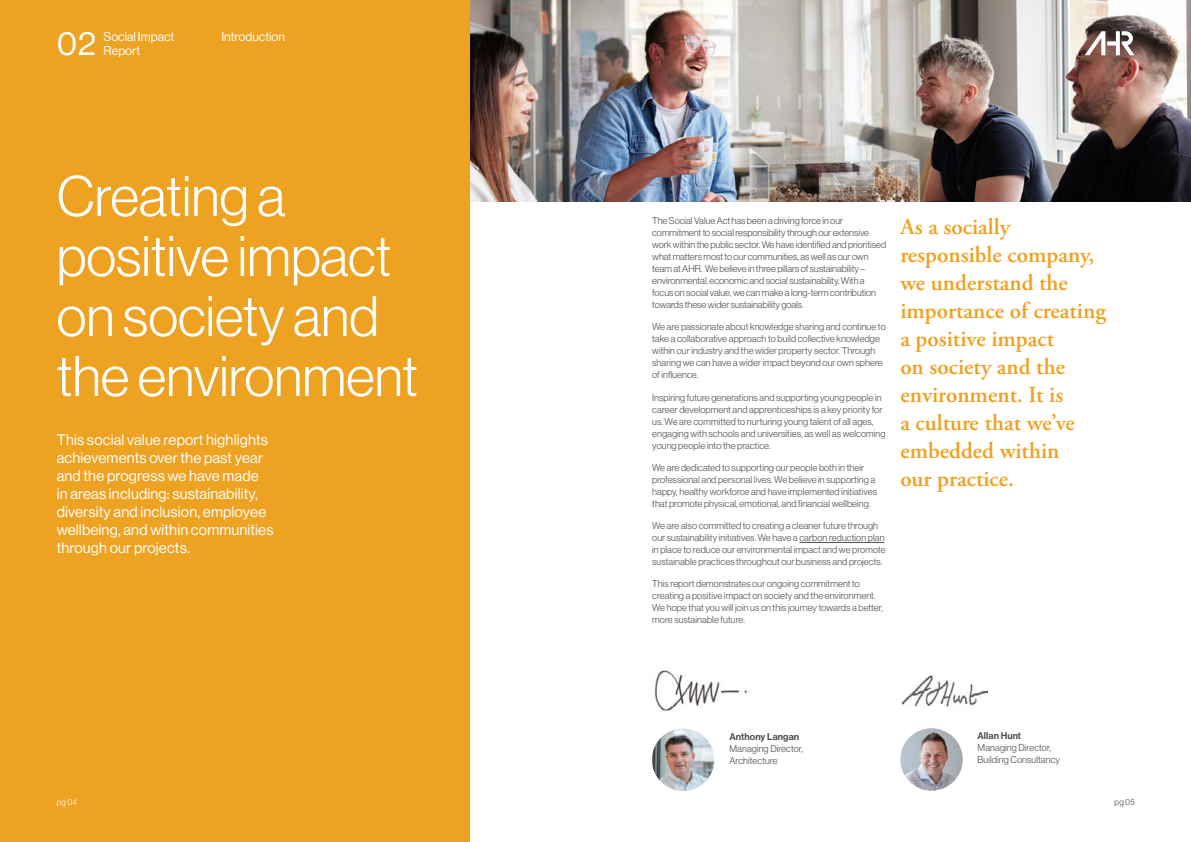
<style>
.page{position:relative;width:1191px;height:842px;background:#fff}
.page>*{position:absolute;margin:0;border:0;box-sizing:border-box;transform-origin:0 0}
.t1{font:56px/60px "N Haas Grotesk DS Pro 45 Lt";color:#fff}
.t2{font:33.1px "N Haas Grotesk DS Pro 55 Rg";color:#fff}
.t3{font:600 23px/28px "Adobe Garamond Pro";color:#eda221}
.t4{font:15px/18px "N Haas Grotesk DS Pro 55 Rg";letter-spacing:.01em;color:#fff}
.t5{font:12.5px/14px "N Haas Grotesk DS Pro 55 Rg";color:#fff}
.t6{font:9.6px/12px "N Haas Grotesk DS Pro 45 Lt";letter-spacing:.01em;color:#4b4b4a}
.t7{font:9.6px "N Haas Grotesk DS Pro 65 Md";letter-spacing:.01em;color:#4b4b4a}
.t8{font:8.5px "N Haas Grotesk DS Pro 45 Lt";color:#fff}
.t9{font:8.5px "N Haas Grotesk DS Pro 45 Lt";color:#4b4b4a}
</style>
<div class="page">
<div style="left:0;top:0;width:470px;height:842px;background:#eda221"></div>
<img style="left:900px;top:728px;width:62px;height:63px;border-radius:31px">
<img style="left:652px;top:729px;width:62px;height:62px;border-radius:31px">
<hr style="left:799px;top:542px;width:85px;height:1px;background:#4b4b4a">
<img style="left:470px;top:0;width:721px;height:201px">
<img style="left:654px;top:670px;width:93px;height:41px">
<img style="left:901px;top:675px;width:87px;height:32px">
<svg style="left:1085px;top:31px;width:49px;height:24px"></svg>
<h2 class="t2" style="left:57px;top:24px;width:41px">02</h2>
<h3 class="t5" style="left:104px;top:30px;width:72px">Social Impact<br>Report</h3>
<h3 class="t5" style="left:221px;top:30px;width:65px">Introduction</h3>
<h1 class="t1" style="left:57px;top:166px;width:363px">Creating a positive impact on society and the environment</h1>
<h3 class="t4" style="left:57px;top:431px;width:218px">This social value report highlights achievements over the past year and the progress we have made<br>in areas including: sustainability, diversity and inclusion, employee wellbeing, and within communities through our projects.</h3>
<p class="t6" style="left:652px;top:215px;width:235px">The Social Value Act has been a driving force in our commitment to social responsibility through our extensive work within the public sector. We have identified and prioritised what matters most to our communities, as well as our own team at AHR. We believe in three pillars of sustainability – environmental, economic and social sustainability. With a focus on social value, we can make a long-term contribution towards these wider sustainability goals.</p>
<p class="t6" style="left:652px;top:321px;width:235px">We are passionate about knowledge sharing and continue to take a collaborative approach to build collective knowledge within our industry and the wider property sector. Through sharing we can have a wider impact beyond our own sphere of influence.</p>
<p class="t6" style="left:652px;top:391px;width:235px">Inspiring future generations and supporting young people in career development and apprenticeships is a key priority for us. We are committed to nurturing young talent of all ages, engaging with schools and universities, as well as welcoming young people into the practice.</p>
<p class="t6" style="left:652px;top:461px;width:226px">We are dedicated to supporting our people both in their professional and personal lives. We believe in supporting a happy, healthy workforce and have implemented initiatives that promote physical, emotional, and financial wellbeing.</p>
<p class="t6" style="left:652px;top:520px;width:235px">We are also committed to creating a cleaner future through our sustainability initiatives. We have a carbon reduction plan in place to reduce our environmental impact and we promote sustainable practices throughout our business and projects.</p>
<p class="t6" style="left:652px;top:578px;width:232px">This report demonstrates our ongoing commitment to creating a positive impact on society and the environment.<br>We hope that you will join us on this journey towards a better, more sustainable future.</p>
<h3 class="t3" style="left:900px;top:212px;width:207px">As a socially responsible company, we understand the importance of creating a positive impact<br>on society and the environment. It is<br>a culture that we’ve embedded within<br>our practice.</h3>
<p class="t7" style="left:729px;top:731px;width:71px">Anthony Langan</p>
<p class="t6" style="left:729px;top:742px;width:75px">Managing Director,<br>Architecture</p>
<p class="t7" style="left:977px;top:730px;width:45px">Allan Hunt</p>
<p class="t6" style="left:977px;top:741px;width:84px">Managing Director,<br>Building Consultancy</p>
<p class="t8" style="left:57px;top:797px;width:22px">pg 04</p>
<p class="t9" style="left:1114px;top:797px;width:22px">pg 05</p>
</div>
